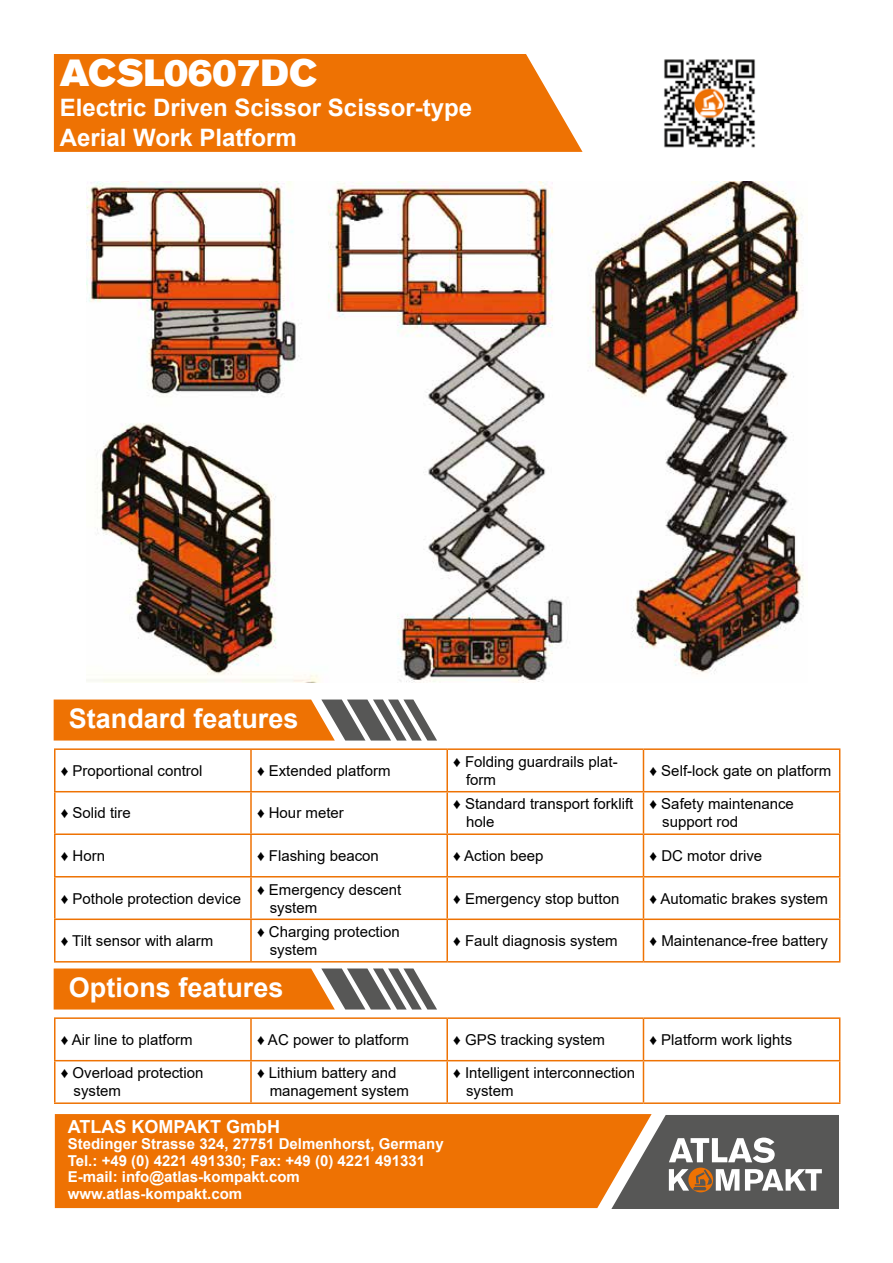
<style>
.page{position:relative;width:893px;height:1263px;background:#fff}
.page>*{position:absolute;margin:0;border:0;box-sizing:border-box;transform-origin:0 0}
.t1{font:37.5px "Akzidenz Grotesk BQ Super";color:#fff}
.t2{font:700 27px "Arial";color:#fff}
.t3{font:700 24px/30px "Arial";color:#fff}
.t4{font:700 18px "Arial";color:#fff}
.t5{font:15px/18px "Arial";color:#000}
.t6{font:700 15px/16.5px "Arial";color:#fff}
</style>
<div class="page">
<svg style="left:54px;top:699px;width:383px;height:41px;background:#d47e31"></svg>
<svg style="left:54px;top:968px;width:383px;height:41px;background:#d47e31"></svg>
<img style="left:664px;top:59px;width:91px;height:89px">
<hr style="left:54px;top:748px;width:197px;height:2px;background:#ee7203">
<hr style="left:54px;top:750px;width:2px;height:41px;background:#ee7203">
<hr style="left:251px;top:748px;width:196px;height:2px;background:#ee7203">
<hr style="left:250px;top:750px;width:2px;height:41px;background:#ee7203">
<hr style="left:447px;top:748px;width:196px;height:2px;background:#ee7203">
<hr style="left:446px;top:750px;width:2px;height:41px;background:#ee7203">
<hr style="left:643px;top:748px;width:197px;height:2px;background:#ee7203">
<hr style="left:643px;top:750px;width:1px;height:41px;background:#ee7203">
<hr style="left:839px;top:750px;width:1px;height:41px;background:#ee7203">
<hr style="left:54px;top:791px;width:197px;height:1px;background:#ee7203">
<hr style="left:54px;top:792px;width:2px;height:41px;background:#ee7203">
<hr style="left:251px;top:791px;width:196px;height:1px;background:#ee7203">
<hr style="left:250px;top:792px;width:2px;height:41px;background:#ee7203">
<hr style="left:447px;top:791px;width:196px;height:1px;background:#ee7203">
<hr style="left:446px;top:792px;width:2px;height:41px;background:#ee7203">
<hr style="left:643px;top:791px;width:197px;height:1px;background:#ee7203">
<hr style="left:643px;top:792px;width:1px;height:41px;background:#ee7203">
<hr style="left:839px;top:792px;width:1px;height:41px;background:#ee7203">
<hr style="left:54px;top:833px;width:197px;height:2px;background:#ee7203">
<hr style="left:54px;top:835px;width:2px;height:41px;background:#ee7203">
<hr style="left:251px;top:833px;width:196px;height:2px;background:#ee7203">
<hr style="left:250px;top:835px;width:2px;height:41px;background:#ee7203">
<hr style="left:447px;top:833px;width:196px;height:2px;background:#ee7203">
<hr style="left:446px;top:835px;width:2px;height:41px;background:#ee7203">
<hr style="left:643px;top:833px;width:197px;height:2px;background:#ee7203">
<hr style="left:643px;top:835px;width:1px;height:41px;background:#ee7203">
<hr style="left:839px;top:835px;width:1px;height:41px;background:#ee7203">
<hr style="left:54px;top:876px;width:197px;height:1px;background:#ee7203">
<hr style="left:54px;top:877px;width:2px;height:41px;background:#ee7203">
<hr style="left:251px;top:876px;width:196px;height:1px;background:#ee7203">
<hr style="left:250px;top:877px;width:2px;height:41px;background:#ee7203">
<hr style="left:447px;top:876px;width:196px;height:1px;background:#ee7203">
<hr style="left:446px;top:877px;width:2px;height:41px;background:#ee7203">
<hr style="left:643px;top:876px;width:197px;height:1px;background:#ee7203">
<hr style="left:643px;top:877px;width:1px;height:41px;background:#ee7203">
<hr style="left:839px;top:877px;width:1px;height:41px;background:#ee7203">
<hr style="left:54px;top:918px;width:197px;height:2px;background:#ee7203">
<hr style="left:54px;top:920px;width:2px;height:41px;background:#ee7203">
<hr style="left:251px;top:918px;width:196px;height:2px;background:#ee7203">
<hr style="left:250px;top:920px;width:2px;height:41px;background:#ee7203">
<hr style="left:447px;top:918px;width:196px;height:2px;background:#ee7203">
<hr style="left:446px;top:920px;width:2px;height:41px;background:#ee7203">
<hr style="left:643px;top:918px;width:197px;height:2px;background:#ee7203">
<hr style="left:643px;top:920px;width:1px;height:41px;background:#ee7203">
<hr style="left:839px;top:920px;width:1px;height:41px;background:#ee7203">
<hr style="left:54px;top:961px;width:197px;height:1px;background:#ee7203">
<hr style="left:251px;top:961px;width:196px;height:1px;background:#ee7203">
<hr style="left:447px;top:961px;width:196px;height:1px;background:#ee7203">
<hr style="left:643px;top:961px;width:197px;height:1px;background:#ee7203">
<hr style="left:54px;top:1017px;width:197px;height:2px;background:#ee7203">
<hr style="left:54px;top:1019px;width:2px;height:41px;background:#ee7203">
<hr style="left:251px;top:1017px;width:196px;height:2px;background:#ee7203">
<hr style="left:250px;top:1019px;width:2px;height:41px;background:#ee7203">
<hr style="left:447px;top:1017px;width:196px;height:2px;background:#ee7203">
<hr style="left:446px;top:1019px;width:2px;height:41px;background:#ee7203">
<hr style="left:643px;top:1017px;width:197px;height:2px;background:#ee7203">
<hr style="left:643px;top:1019px;width:1px;height:41px;background:#ee7203">
<hr style="left:839px;top:1019px;width:1px;height:41px;background:#ee7203">
<hr style="left:54px;top:1060px;width:197px;height:1px;background:#ee7203">
<hr style="left:54px;top:1061px;width:2px;height:41px;background:#ee7203">
<hr style="left:251px;top:1060px;width:196px;height:1px;background:#ee7203">
<hr style="left:250px;top:1061px;width:2px;height:41px;background:#ee7203">
<hr style="left:447px;top:1060px;width:196px;height:1px;background:#ee7203">
<hr style="left:446px;top:1061px;width:2px;height:41px;background:#ee7203">
<hr style="left:643px;top:1060px;width:197px;height:1px;background:#ee7203">
<hr style="left:643px;top:1061px;width:1px;height:41px;background:#ee7203">
<hr style="left:839px;top:1061px;width:1px;height:41px;background:#ee7203">
<hr style="left:54px;top:1102px;width:197px;height:2px;background:#ee7203">
<hr style="left:251px;top:1102px;width:196px;height:2px;background:#ee7203">
<hr style="left:447px;top:1102px;width:196px;height:2px;background:#ee7203">
<hr style="left:643px;top:1102px;width:197px;height:2px;background:#ee7203">
<div style="left:55px;top:1114px;width:597px;height:94px;background:#ee7203"></div>
<svg style="left:611px;top:1115px;width:228px;height:94px"></svg>
<div style="left:54px;top:54px;width:529px;height:98px;background:#ee7203"></div>
<img style="left:87px;top:182px;width:717px;height:500px">
<h1 class="t1" style="left:60px;top:51px;width:259px">ACSL0607DC</h1>
<h3 class="t3" style="left:60px;top:93px;width:414px">Electric Driven Scissor Scissor-type<br>Aerial Work Platform</h3>
<h2 class="t2" style="left:69px;top:700px;width:231px">Standard features</h2>
<p class="t5" style="left:61px;top:761px;width:143px">♦ Proportional control</p>
<p class="t5" style="left:257px;top:761px;width:135px">♦ Extended platform</p>
<p class="t5" style="left:466px;top:752px;width:153px;text-indent:-13px">♦ Folding guardrails plat&shy;form</p>
<p class="t5" style="left:649px;top:761px;width:183px">♦ Self-lock gate on platform</p>
<p class="t5" style="left:61px;top:804px;width:72px">♦ Solid tire</p>
<p class="t5" style="left:257px;top:804px;width:88px">♦ Hour meter</p>
<p class="t5" style="left:466px;top:795px;width:169px;text-indent:-13px">♦ Standard transport forklift hole</p>
<p class="t5" style="left:662px;top:795px;width:133px;text-indent:-13px">♦ Safety maintenance support rod</p>
<p class="t5" style="left:61px;top:847px;width:46px">♦ Horn</p>
<p class="t5" style="left:257px;top:847px;width:123px">♦ Flashing beacon</p>
<p class="t5" style="left:453px;top:847px;width:92px">♦ Action beep</p>
<p class="t5" style="left:649px;top:847px;width:114px">♦ DC motor drive</p>
<p class="t5" style="left:61px;top:889px;width:182px">♦ Pothole protection device</p>
<p class="t5" style="left:270px;top:880px;width:133px;text-indent:-13px">♦ Emergency descent system</p>
<p class="t5" style="left:453px;top:889px;width:168px">♦ Emergency stop button</p>
<p class="t5" style="left:649px;top:889px;width:180px">♦ Automatic brakes system</p>
<p class="t5" style="left:61px;top:932px;width:154px">♦ Tilt sensor with alarm</p>
<p class="t5" style="left:270px;top:923px;width:131px;text-indent:-13px">♦ Charging protection system</p>
<p class="t5" style="left:453px;top:932px;width:166px">♦ Fault diagnosis system</p>
<p class="t5" style="left:649px;top:932px;width:180px">♦ Maintenance-free battery</p>
<h2 class="t2" style="left:69px;top:968px;width:216px">Options features</h2>
<p class="t5" style="left:61px;top:1030px;width:133px">♦ Air line to platform</p>
<p class="t5" style="left:257px;top:1030px;width:153px">♦ AC power to platform</p>
<p class="t5" style="left:453px;top:1030px;width:153px">♦ GPS tracking system</p>
<p class="t5" style="left:649px;top:1030px;width:144px">♦ Platform work lights</p>
<p class="t5" style="left:74px;top:1064px;width:131px;text-indent:-13px">♦ Overload protection system</p>
<p class="t5" style="left:270px;top:1064px;width:141px;text-indent:-13px">♦ Lithium battery and management system</p>
<p class="t5" style="left:466px;top:1064px;width:171px;text-indent:-13px">♦ Intelligent interconnection system</p>
<p class="t4" style="left:68px;top:1114px;width:214px">ATLAS KOMPAKT GmbH</p>
<p class="t6" style="left:68px;top:1136px;width:377px">Stedinger Strasse 324, 27751 Delmenhorst, Germany Tel.: +49 (0) 4221 491330; Fax: +49 (0) 4221 491331<br>E-mail: info@atlas-kompakt.com www.atlas-kompakt.com</p>
</div>
